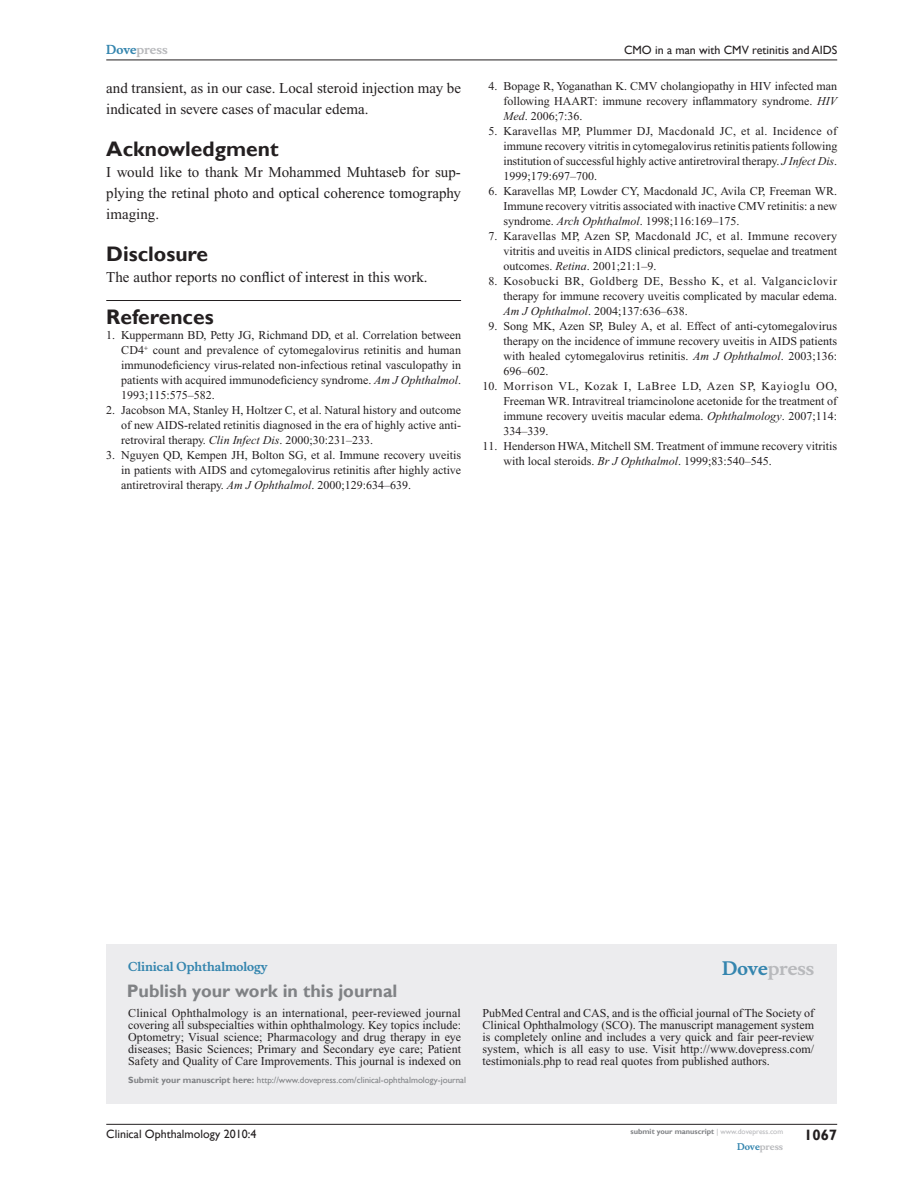
<style>
.page{position:relative;width:918px;height:1188px;background:#fff}
.page>*{position:absolute;margin:0;border:0;box-sizing:border-box;transform-origin:0 0}
.t1{font:700 21px "Gill Sans";color:#231f20}
.t2{font:700 18px "Gill Sans";color:#808285}
.t3{font:700 18px "Musee";color:#b8b9bc}
.t4{font:15px/21px "Times New Roman";color:#231f20}
.t5{font:700 15px "Gill Sans";color:#231f20}
.t6{font:12px/15px "Times New Roman";color:#231f20;text-align:justify}
.t7{font:12px "Gill Sans";color:#231f20}
.t8{font:700 12px "Musee";color:#3485ae}
.t9{font:700 12px "Musee";color:#b8b9bc}
.t10{font:9px "Gill Sans";color:#808285}
.t11{font:700 9px "Musee";color:#b8b9bc}
.t12{font:700 7.5px "Gill Sans";color:#808285}
.s1{color:#3485ae}
.s2{font-style:italic}
.s3{font-weight:700}
.s4{font-weight:400;color:#b8b9bc}
</style>
<div class="page">
<div style="left:106px;top:944px;width:731px;height:159px;background:#ececee"></div>
<hr style="left:106px;top:1124px;width:731px;height:1px;background:#231f20">
<hr style="left:106px;top:60px;width:731px;height:1px;background:#231f20">
<hr style="left:106px;top:300px;width:355px;height:1px;background:#231f20">
<p class="t9" style="left:106px;top:43px;width:63px"><span class="s1">Dove</span>press</p>
<p class="t4" style="left:106px;top:77px;width:356px">and transient, as in our case. Local steroid injection may be indicated in severe cases of macular edema.</p>
<h1 class="t1" style="left:106px;top:136px;width:174px">Acknowledgment</h1>
<p class="t4" style="left:106px;top:161px;width:356px;text-align:justify">I would like to thank Mr Mohammed Muhtaseb for sup&shy;plying the retinal photo and optical coherence tomography imaging.</p>
<h1 class="t1" style="left:106px;top:241px;width:103px">Disclosure</h1>
<p class="t4" style="left:106px;top:266px;width:323px">The author reports no conflict of interest in this work.</p>
<h1 class="t1" style="left:106px;top:304px;width:109px">References</h1>
<p class="t6" style="left:121px;top:327px;width:341px;text-indent:-15px">1. Kuppermann BD, Petty JG, Richmand DD, et al. Correlation between CD4 count and prevalence of cytomegalovirus retinitis and human immunodeficiency virus-related non-infectious retinal vasculopathy in patients with acquired immunodeficiency syndrome. <span class="s2">Am J Ophthalmol</span>.<br>1993;115:575–582.</p>
<p class="t6" style="left:121px;top:402px;width:341px;text-indent:-15px">2. Jacobson MA, Stanley H, Holtzer C, et al. Natural history and outcome of new AIDS-related retinitis diagnosed in the era of highly active anti&shy;retroviral therapy. <span class="s2">Clin Infect Dis</span>. 2000;30:231–233.</p>
<p class="t6" style="left:121px;top:447px;width:341px;text-indent:-15px">3. Nguyen QD, Kempen JH, Bolton SG, et al. Immune recovery uveitis in patients with AIDS and cytomegalovirus retinitis after highly active antiretroviral therapy. <span class="s2">Am J Ophthalmol</span>. 2000;129:634–639.</p>
<p class="t7" style="left:624px;top:43px;width:214px">CMO in a man with CMV retinitis and AIDS</p>
<p class="t6" style="left:503px;top:79px;width:335px;text-indent:-15px">4. Bopage R, Yoganathan K. CMV cholangiopathy in HIV infected man following HAART: immune recovery inflammatory syndrome. <span class="s2">HIV Med</span>. 2006;7:36.</p>
<p class="t6" style="left:503px;top:124px;width:336px;text-indent:-15px">5. Karavellas MP, Plummer DJ, Macdonald JC, et al. Incidence of immune recovery vitritis in cytomegalovirus retinitis patients following institution of successful highly active antiretroviral therapy. <span class="s2">J Infect Dis</span>.<br>1999;179:697–700.</p>
<p class="t6" style="left:503px;top:184px;width:335px;text-indent:-15px">6. Karavellas MP, Lowder CY, Macdonald JC, Avila CP, Freeman WR.<br>Immune recovery vitritis associated with inactive CMV retinitis: a new syndrome. <span class="s2">Arch Ophthalmol</span>. 1998;116:169–175.</p>
<p class="t6" style="left:503px;top:229px;width:335px;text-indent:-15px">7. Karavellas MP, Azen SP, Macdonald JC, et al. Immune recovery vitritis and uveitis in AIDS clinical predictors, sequelae and treatment outcomes. <span class="s2">Retina</span>. 2001;21:1–9.</p>
<p class="t6" style="left:503px;top:274px;width:335px;text-indent:-15px">8. Kosobucki BR, Goldberg DE, Bessho K, et al. Valganciclovir therapy for immune recovery uveitis complicated by macular edema.<br><span class="s2">Am J Ophthalmol</span>. 2004;137:636–638.</p>
<p class="t6" style="left:503px;top:319px;width:335px;text-indent:-15px">9. Song MK, Azen SP, Buley A, et al. Effect of anti-cytomegalovirus therapy on the incidence of immune recovery uveitis in AIDS patients with healed cytomegalovirus retinitis. <span class="s2">Am J Ophthalmol</span>. 2003;136:<br>696–602.</p>
<p class="t6" style="left:503px;top:379px;width:335px;text-indent:-21px">10. Morrison VL, Kozak I, LaBree LD, Azen SP, Kayioglu OO, Freeman WR. Intravitreal triamcinolone acetonide for the treatment of immune recovery uveitis macular edema. <span class="s2">Ophthalmology</span>. 2007;114:<br>334–339.</p>
<p class="t6" style="left:503px;top:439px;width:335px;text-indent:-21px">11. Henderson HWA, Mitchell SM. Treatment of immune recovery vitritis with local steroids. <span class="s2">Br J Ophthalmol</span>. 1999;83:540–545.</p>
<p class="t8" style="left:128px;top:959px;width:141px">Clinical Ophthalmology</p>
<h2 class="t2" style="left:127px;top:980px;width:272px">Publish your work in this journal</h2>
<h2 class="t3" style="left:722px;top:958px;width:94px"><span class="s1">Dove</span>press</h2>
<p class="t6" style="left:128px;top:1007px;width:334px;line-height:12px">Clinical Ophthalmology is an international, peer-reviewed journal covering all subspecialties within ophthalmology. Key topics include:<br>Optometry; Visual science; Pharmacology and drug therapy in eye diseases; Basic Sciences; Primary and Secondary eye care; Patient Safety and Quality of Care Improvements. This journal is indexed on</p>
<p class="t6" style="left:482px;top:1007px;width:333px;line-height:12px">PubMed Central and CAS, and is the official journal of The Society of Clinical Ophthalmology (SCO). The manuscript management system is completely online and includes a very quick and fair peer-review system, which is all easy to use. Visit http://www.dovepress.com/ testimonials.php to read real quotes from published authors.</p>
<p class="t10" style="left:128px;top:1075px;width:339px"><span class="s3">Submit your manuscript here:</span> http://www.dovepress.com/clinical-ophthalmology-journal</p>
<p class="t7" style="left:106px;top:1127px;width:152px">Clinical Ophthalmology 2010:4</p>
<p class="t12" style="left:631px;top:1127px;width:154px">submit your manuscript <span class="s4">| www.dovepress.com</span></p>
<p class="t11" style="left:737px;top:1141px;width:48px"><span class="s1">Dove</span>press</p>
<p class="t5" style="left:804px;top:1126px;width:35px">1067</p>
</div>
